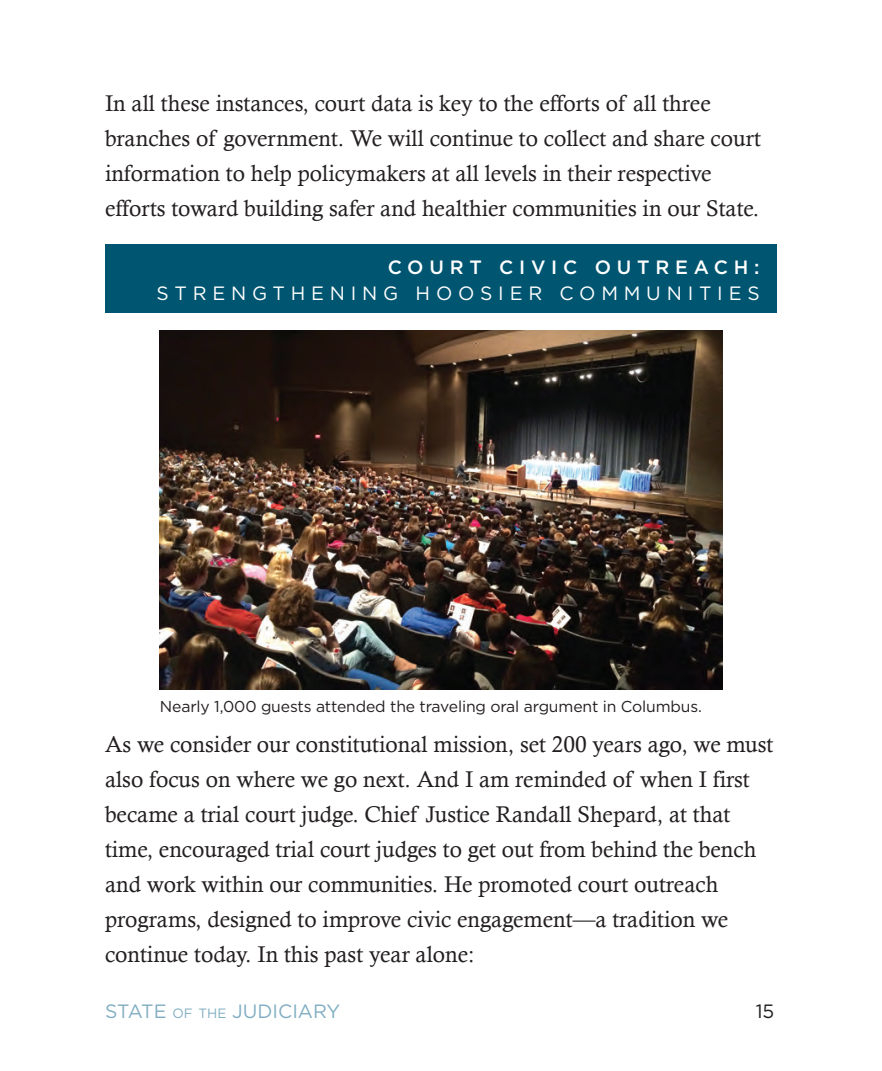
<style>
.page{position:relative;width:882px;height:1071px;background:#fff}
.page>*{position:absolute;margin:0;border:0;box-sizing:border-box;transform-origin:0 0}
.t1{font:22.75px/35px "Calisto";color:#231f20}
.t2{font:19.25px "Gotham";letter-spacing:.3em;color:#fff}
.t3{font:19.25px "Gotham";color:#81aec2}
.t4{font:500 19.25px "Gotham";letter-spacing:.3em;color:#fff}
.t5{font:19.25px "Gotham";color:#231f20}
.t6{font:15.75px "Gotham";letter-spacing:-.01em;color:#231f20}
.s1{font-size:13.47px}
</style>
<div class="page">
<img style="left:160px;top:331px;width:562px;height:359px">
<div style="left:105px;top:244px;width:672px;height:68px;background:#005571"></div>
<p class="t1" style="left:105px;top:85px;width:658px">In all these instances, court data is key to the efforts of all three branches of government. We will continue to collect and share court information to help policymakers at all levels in their respective efforts toward building safer and healthier communities in our State.</p>
<p class="t4" style="left:388px;top:254px;width:373px">COURT CIVIC OUTREACH:</p>
<p class="t2" style="left:157px;top:281px;width:605px">STRENGTHENING HOOSIER COMMUNITIES</p>
<p class="t6" style="left:160px;top:696px;width:544px">Nearly 1,000 guests attended the traveling oral argument in Columbus.</p>
<p class="t1" style="left:105px;top:726px;width:670px">As we consider our constitutional mission, set 200 years ago, we must also focus on where we go next. And I am reminded of when I first became a trial court judge. Chief Justice Randall Shepard, at that time, encouraged trial court judges to get out from behind the bench and work within our communities. He promoted court outreach programs, designed to improve civic engagement—a tradition we continue today. In this past year alone:</p>
<p class="t3" style="left:105px;top:999px;width:237px">STATE <span class="s1">of the</span> JUDICIARY</p>
<p class="t5" style="left:756px;top:999px;width:20px">15</p>
</div>
